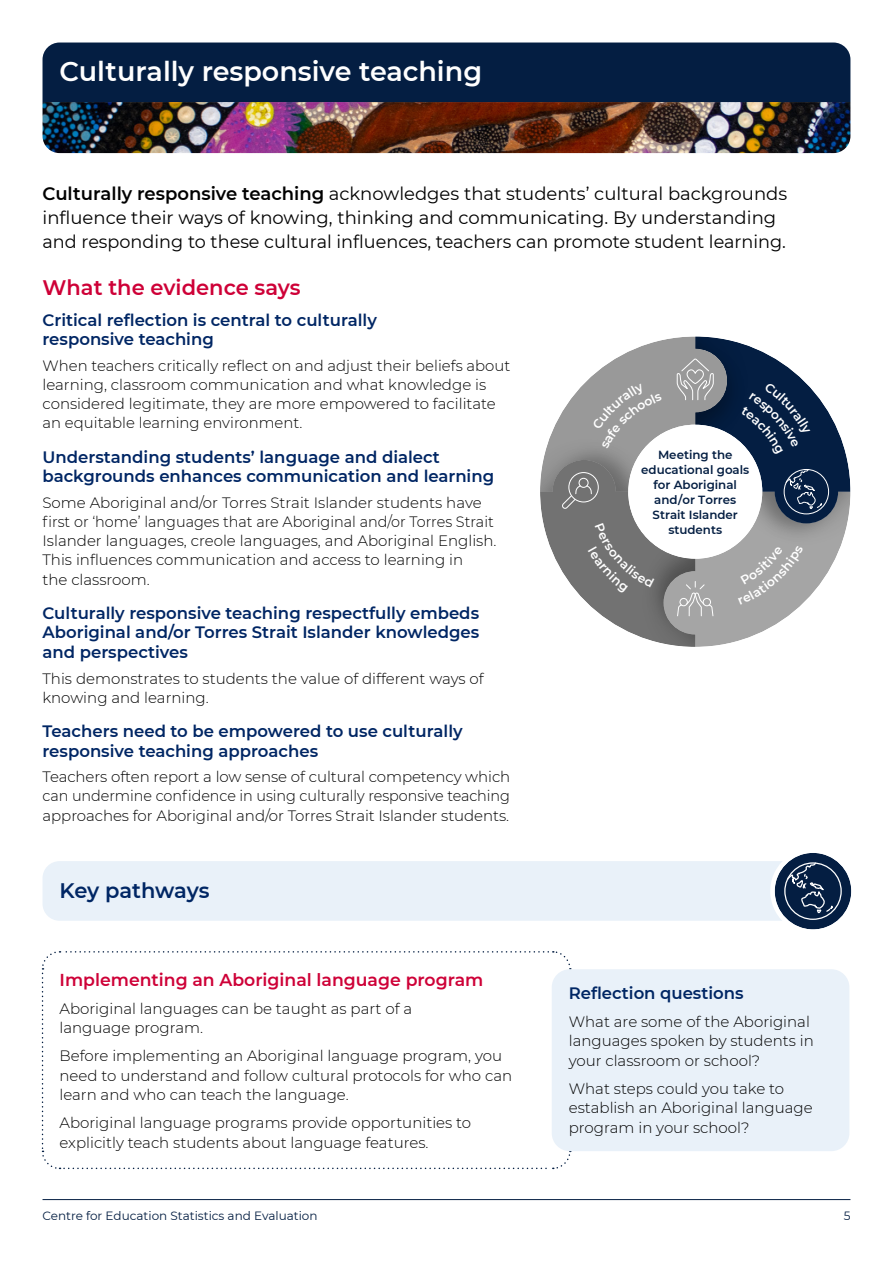
<style>
.page{position:relative;width:893px;height:1263px;background:#fff}
.page>*{position:absolute;margin:0;border:0;box-sizing:border-box;transform-origin:0 0}
.H2_on_banner{font:600 27px "Montserrat";color:#fff}
.t1{font:600 21px "Montserrat";color:#ce0037}
.H3_key_pathways{font:600 21px "Montserrat";letter-spacing:-.01em;color:#002664}
.Theme_intro_paragrap{font:18px/24px "Montserrat";color:#000}
.H4_key_pathways_dark{font:600 17.25px "Montserrat";color:#ce0037}
.Question_box_H5{font:600 16.5px/19.5px "Montserrat";color:#002664}
.Evidence_body_text{font:300 15px/19.2px "Montserrat";color:#000}
.Key_pathways_box_tex{font:300 15px/19.5px "Montserrat";color:#000}
.Question_box_text{font:300 15px/19.5px "Montserrat";color:#000}
.t2{font:12px "Montserrat";color:#041e42}
.t3{font:600 11.85px/15px "Montserrat";color:#041e42;text-align:center}
.s1{font-weight:600}
</style>
<div class="page">
<hr style="left:43px;top:1199px;width:807px;height:1px;background:#041e42">
<img style="left:43px;top:102px;width:807px;height:51px">
<div style="left:43px;top:43px;width:807px;height:59px;background:#041e42"></div>
<div style="left:43px;top:861px;width:807px;height:60px;background:#e9f1f9;border-radius:17px"></div>
<div style="left:775px;top:853px;width:76px;height:76px;background:#041e42;border-radius:38px"></div>
<div style="left:784px;top:862px;width:58px;height:58px;border:1px solid #fff;border-radius:50%"></div>
<svg style="left:786px;top:861px;width:48px;height:52px"></svg>
<div style="left:770px;top:848px;width:86px;height:86px;border:4px solid #fff;border-radius:50%"></div>
<svg style="left:41px;top:951px;width:530px;height:219px"></svg>
<div style="left:552px;top:969px;width:297px;height:182px;background:#e9f1f9;border-radius:18px"></div>
<svg style="left:540px;top:336px;width:310px;height:311px"></svg>
<h2 class="H2_on_banner" style="left:60px;top:52px;width:424px">Culturally responsive teaching</h2>
<p class="Theme_intro_paragrap" style="left:43px;top:181px;width:746px"><span class="s1">Culturally responsive teaching</span> acknowledges that students’ cultural backgrounds influence their ways of knowing, thinking and communicating. By understanding and responding to these cultural influences, teachers can promote student learning.</p>
<h3 class="t1" style="left:43px;top:273px;width:260px">What the evidence says</h3>
<h4 class="Question_box_H5" style="left:43px;top:309px;width:336px">Critical reflection is central to culturally responsive teaching</h4>
<p class="Evidence_body_text" style="left:43px;top:355px;width:469px">When teachers critically reflect on and adjust their beliefs about learning, classroom communication and what knowledge is considered legitimate, they are more empowered to facilitate an equitable learning environment.</p>
<h4 class="Question_box_H5" style="left:43px;top:446px;width:453px">Understanding students’ language and dialect backgrounds enhances communication and learning</h4>
<p class="Evidence_body_text" style="left:43px;top:492px;width:455px">Some Aboriginal and/or Torres Strait Islander students have first or ‘home’ languages that are Aboriginal and/or Torres Strait Islander languages, creole languages, and Aboriginal English.<br>This influences communication and access to learning in<br>the classroom.</p>
<h4 class="Question_box_H5" style="left:43px;top:603px;width:438px;text-align:justify">Culturally responsive teaching respectfully embeds Aboriginal and/or Torres Strait Islander knowledges and perspectives</h4>
<p class="Evidence_body_text" style="left:43px;top:668px;width:443px">This demonstrates to students the value of different ways of knowing and learning.</p>
<h4 class="Question_box_H5" style="left:43px;top:721px;width:422px">Teachers need to be empowered to use culturally responsive teaching approaches</h4>
<p class="Evidence_body_text" style="left:43px;top:767px;width:469px;text-align:justify">Teachers often report a low sense of cultural competency which can undermine confidence in using culturally responsive teaching approaches for Aboriginal and/or Torres Strait Islander students.</p>
<p class="t3" style="left:641px;top:447px;width:110px">Meeting the educational goals for Aboriginal and/or Torres<br>Strait Islander students</p>
<h3 class="H3_key_pathways" style="left:60px;top:876px;width:151px">Key pathways</h3>
<h4 class="H4_key_pathways_dark" style="left:60px;top:967px;width:425px">Implementing an Aboriginal language program</h4>
<p class="Key_pathways_box_tex" style="left:60px;top:998px;width:354px">Aboriginal languages can be taught as part of a language program.</p>
<p class="Key_pathways_box_tex" style="left:60px;top:1045px;width:454px">Before implementing an Aboriginal language program, you need to understand and follow cultural protocols for who can learn and who can teach the language.</p>
<p class="Key_pathways_box_tex" style="left:60px;top:1112px;width:413px">Aboriginal language programs provide opportunities to explicitly teach students about language features.</p>
<h5 class="Question_box_H5" style="left:569px;top:983px;width:176px">Reflection questions</h5>
<p class="Question_box_text" style="left:569px;top:1011px;width:247px">What are some of the Aboriginal languages spoken by students in your classroom or school?</p>
<p class="Question_box_text" style="left:569px;top:1078px;width:246px">What steps could you take to establish an Aboriginal language program in your school?</p>
<p class="t2" style="left:43px;top:1208px;width:277px">Centre for Education Statistics and Evaluation</p>
<p class="t2" style="left:844px;top:1208px;width:8px">5</p>
</div>
